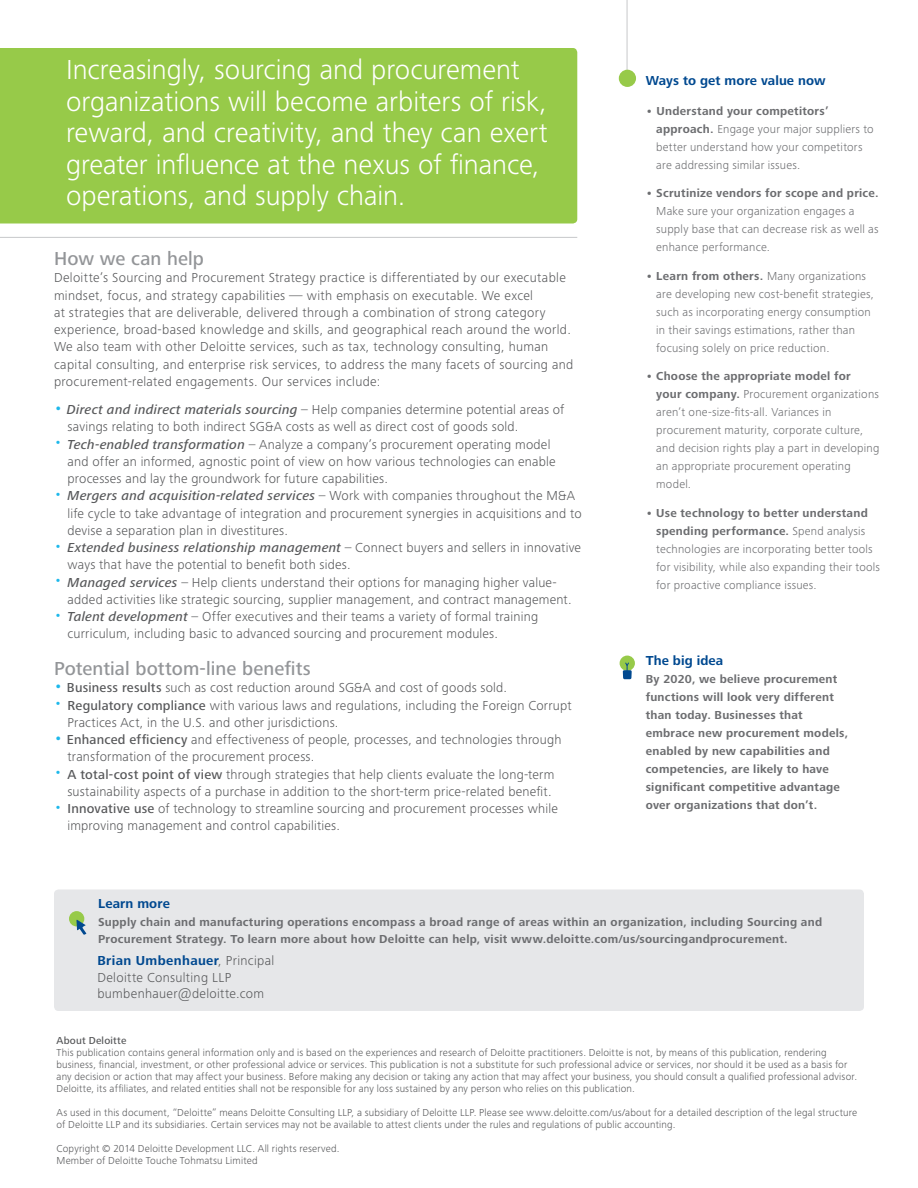
<style>
.page{position:relative;width:918px;height:1188px;background:#fff}
.page>*{position:absolute;margin:0;border:0;box-sizing:border-box;transform-origin:0 0}
.pull_quote__white{font:300 28.5px/31.5px "Frutiger Next Pro";color:#fff}
.subhead{font:500 19.5px "Frutiger Next Pro";letter-spacing:.005em;color:#939598}
.body{font:300 13.5px/17.2px "Frutiger Next Pro";letter-spacing:.015em;color:#57585a}
.subhead__space_after{font:700 13.5px "Frutiger Next Pro";letter-spacing:.005em;color:#014990}
.subhead-2{font:700 13.5px "Frutiger Next Pro";letter-spacing:.01em;color:#014990}
.sidebar_body{font:300 12px/18px "Frutiger Next Pro";letter-spacing:.02em;color:#6c6d70}
.sidebar_body-2{font:700 12px/18px "Frutiger Next Pro";letter-spacing:.02em;color:#6c6d70}
.t1{font:300 10.5px/12px "Frutiger Next Pro";letter-spacing:.015em;color:#57585a}
.t2{font:500 10.5px "Frutiger Next Pro";letter-spacing:.02em;color:#57585a}
.s1{font-weight:500;font-style:italic;font-size:15px;color:#1db8eb}
.s2{font-weight:500;font-style:italic}
.s3{font-size:15px;color:#1db8eb}
.s4{font-weight:500;font-size:15px;color:#1db8eb}
.s5{font-weight:500}
.s6{font-weight:700}
.s7{font-weight:700;color:#014990}
</style>
<div class="page">
<div style="left:0;top:48px;width:577px;height:176px;background:#97ca49"></div>
<div style="left:54px;top:890px;width:810px;height:121px;background:#e6e7e9;border-radius:4px"></div>
<hr style="left:627px;top:0;width:1px;height:82px;background:#c7c8ca">
<div style="left:619px;top:70px;width:17px;height:17px;background:#97ca49;border-radius:50%"></div>
<hr style="left:0;top:237px;width:577px;height:1px;background:#c7c8ca">
<div style="left:620px;top:656px;width:15px;height:15px;background:#97ca49;border-radius:50%"></div>
<div style="left:623px;top:670px;width:9px;height:9px;background:#014990;border-radius:2px"></div>
<svg style="left:625px;top:662px;width:5px;height:9px"></svg>
<div style="left:69px;top:911px;width:15px;height:15px;background:#97ca49;border-radius:50%"></div>
<svg style="left:76px;top:919px;width:10px;height:16px"></svg>
<p class="pull_quote__white" style="left:66px;top:54px;width:483px">Increasingly, sourcing and procurement organizations will become arbiters of risk, reward, and creativity, and they can exert greater influence at the nexus of finance, operations, and supply chain.</p>
<p class="subhead" style="left:54px;top:248px;width:151px">How we can help</p>
<p class="body" style="left:54px;top:269px;width:521px">Deloitte’s Sourcing and Procurement Strategy practice is differentiated by our executable mindset, focus, and strategy capabilities — with emphasis on executable. We excel<br>at strategies that are deliverable, delivered through a combination of strong category experience, broad-based knowledge and skills, and geographical reach around the world.<br>We also team with other Deloitte services, such as tax, technology consulting, human capital consulting, and enterprise risk services, to address the many facets of sourcing and procurement-related engagements. Our services include:</p>
<p class="body" style="left:68px;top:401px;width:498px;text-indent:-14px"><span class="s1">•</span> <span class="s2">Direct and indirect materials sourcing</span> – Help companies determine potential areas of savings relating to both indirect SG&amp;A costs as well as direct cost of goods sold.</p>
<p class="body" style="left:68px;top:435px;width:490px;text-indent:-14px"><span class="s3">•</span> <span class="s2">Tech-enabled transformation</span> – Analyze a company’s procurement operating model and offer an informed, agnostic point of view on how various technologies can enable processes and lay the groundwork for future capabilities.</p>
<p class="body" style="left:68px;top:487px;width:516px;text-indent:-14px"><span class="s3">•</span> <span class="s2">Mergers and acquisition-related services</span> – Work with companies throughout the M&amp;A life cycle to take advantage of integration and procurement synergies in acquisitions and to devise a separation plan in divestitures.</p>
<p class="body" style="left:68px;top:539px;width:515px;text-indent:-14px"><span class="s3">•</span> <span class="s2">Extended business relationship management</span> – Connect buyers and sellers in innovative ways that have the potential to benefit both sides.</p>
<p class="body" style="left:68px;top:573px;width:506px;text-indent:-14px"><span class="s3">•</span> <span class="s2">Managed services</span> – Help clients understand their options for managing higher value&shy;added activities like strategic sourcing, supplier management, and contract management.</p>
<p class="body" style="left:68px;top:608px;width:472px;text-indent:-14px"><span class="s3">•</span> <span class="s2">Talent development</span> – Offer executives and their teams a variety of formal training curriculum, including basic to advanced sourcing and procurement modules.</p>
<p class="subhead" style="left:54px;top:657px;width:258px">Potential bottom-line benefits</p>
<p class="body" style="left:54px;top:679px;width:455px"><span class="s4">•</span> <span class="s5">Business results</span> such as cost reduction around SG&amp;A and cost of goods sold.</p>
<p class="body" style="left:68px;top:696px;width:506px;text-indent:-14px"><span class="s3">•</span> <span class="s5">Regulatory compliance</span> with various laws and regulations, including the Foreign Corrupt<br>Practices Act, in the U.S. and other jurisdictions.</p>
<p class="body" style="left:68px;top:731px;width:495px;text-indent:-14px"><span class="s4">•</span> <span class="s5">Enhanced efficiency</span> and effectiveness of people, processes, and technologies through transformation of the procurement process.</p>
<p class="body" style="left:54px;top:765px;width:502px;text-align:right"><span class="s3">•</span> <span class="s5">A total-cost point of view</span> through strategies that help clients evaluate the long-term sustainability aspects of a purchase in addition to the short-term price-related benefit.</p>
<p class="body" style="left:68px;top:800px;width:492px;text-indent:-14px"><span class="s3">•</span> <span class="s5">Innovative use</span> of technology to streamline sourcing and procurement processes while improving management and control capabilities.</p>
<p class="subhead__space_after" style="left:646px;top:72px;width:181px">Ways to get more value now</p>
<p class="sidebar_body" style="left:656px;top:102px;width:219px;text-indent:-10px"><span class="s6">• Understand your competitors’ approach.</span> Engage your major suppliers to better understand how your competitors are addressing similar issues.</p>
<p class="sidebar_body" style="left:656px;top:184px;width:224px;text-indent:-10px"><span class="s6">• Scrutinize vendors for scope and price.<br></span>Make sure your organization engages a supply base that can decrease risk as well as enhance performance.</p>
<p class="sidebar_body" style="left:656px;top:267px;width:219px;text-indent:-10px"><span class="s6">• Learn from others.</span> Many organizations are developing new cost-benefit strategies, such as incorporating energy consumption in their savings estimations, rather than focusing solely on price reduction.</p>
<p class="sidebar_body" style="left:656px;top:367px;width:225px;text-indent:-10px"><span class="s6">• Choose the appropriate model for<br>your company.</span> Procurement organizations aren’t one-size-fits-all. Variances in procurement maturity, corporate culture, and decision rights play a part in developing an appropriate procurement operating model.</p>
<p class="sidebar_body" style="left:656px;top:504px;width:225px;text-indent:-10px"><span class="s6">• Use technology to better understand spending performance.</span> Spend analysis technologies are incorporating better tools for visibility, while also expanding their tools for proactive compliance issues.</p>
<p class="subhead-2" style="left:646px;top:653px;width:79px">The big idea</p>
<p class="sidebar_body-2" style="left:646px;top:670px;width:204px">By 2020, we believe procurement functions will look very different than today. Businesses that embrace new procurement models, enabled by new capabilities and competencies, are likely to have significant competitive advantage over organizations that don’t.</p>
<p class="subhead-2" style="left:98px;top:896px;width:73px">Learn more</p>
<p class="sidebar_body-2" style="left:98px;top:913px;width:725px;line-height:17.2px">Supply chain and manufacturing operations encompass a broad range of areas within an organization, including Sourcing and<br>Procurement Strategy. To learn more about how Deloitte can help, visit www.deloitte.com/us/sourcingandprocurement.</p>
<p class="body" style="left:97px;top:953px;width:178px;line-height:16.5px"><span class="s7">Brian Umbenhauer</span>, Principal<br>Deloitte Consulting LLP bumbenhauer@deloitte.com</p>
<p class="t2" style="left:57px;top:1034px;width:71px">About Deloitte</p>
<p class="t1" style="left:57px;top:1046px;width:802px">This publication contains general information only and is based on the experiences and research of Deloitte practitioners. Deloitte is not, by means of this publication, rendering business, financial, investment, or other professional advice or services. This publication is not a substitute for such professional advice or services, nor should it be used as a basis for any decision or action that may affect your business. Before making any decision or taking any action that may affect your business, you should consult a qualified professional advisor.<br>Deloitte, its affiliates, and related entities shall not be responsible for any loss sustained by any person who relies on this publication.</p>
<p class="t1" style="left:57px;top:1106px;width:802px">As used in this document, “Deloitte” means Deloitte Consulting LLP, a subsidiary of Deloitte LLP. Please see www.deloitte.com/us/about for a detailed description of the legal structure of Deloitte LLP and its subsidiaries. Certain services may not be available to attest clients under the rules and regulations of public accounting.</p>
<p class="t1" style="left:57px;top:1142px;width:284px">Copyright © 2014 Deloitte Development LLC. All rights reserved.</p>
<p class="t1" style="left:57px;top:1154px;width:203px">Member of Deloitte Touche Tohmatsu Limited</p>
</div>
